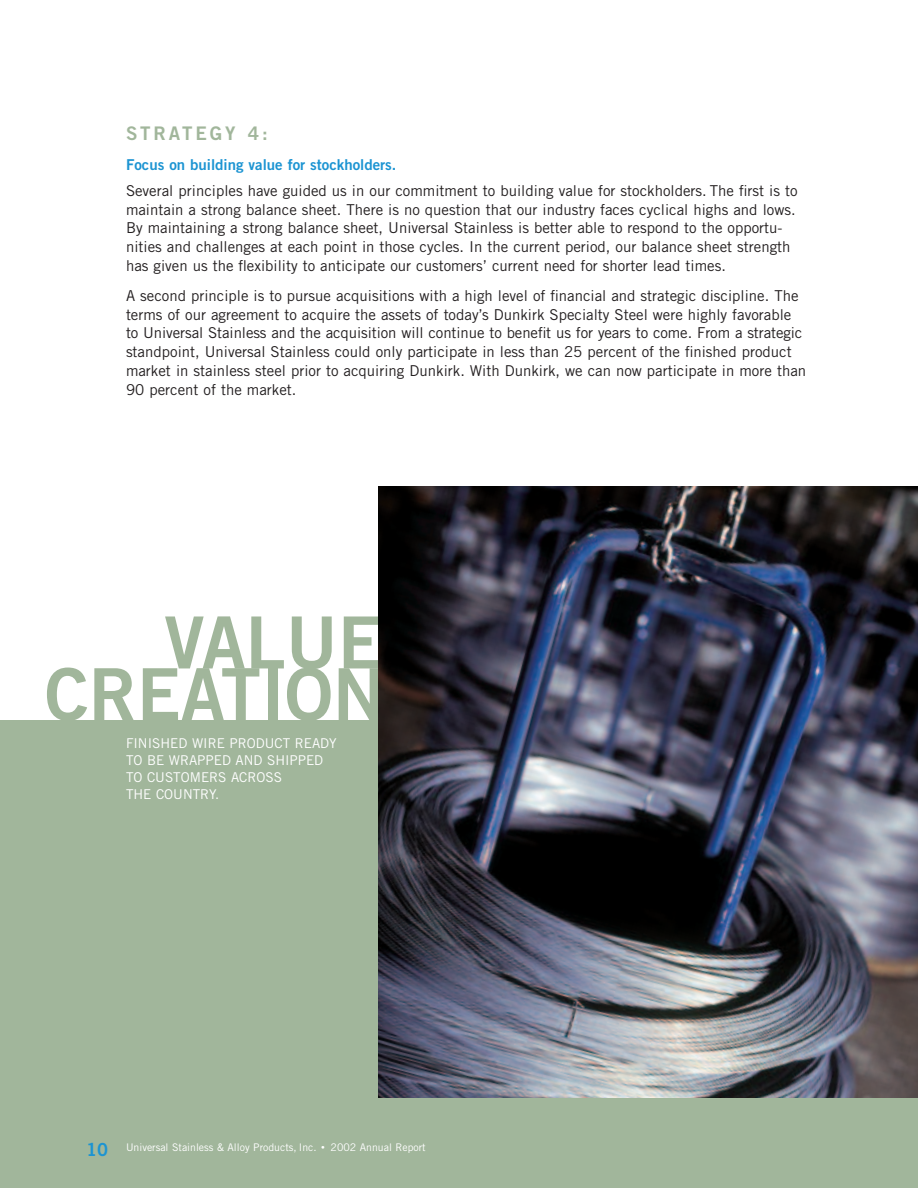
<style>
.page{position:relative;width:918px;height:1188px;background:#fff}
.page>*{position:absolute;margin:0;border:0;box-sizing:border-box;transform-origin:0 0}
.t1{font:72px/51.8px "Trade Gothic Bold Two";color:#a1b69b;text-align:right}
.t2{font:18.75px "Trade Gothic Bold Two";letter-spacing:.155em;color:#a1b69b}
.t3{font:15px/18.8px "Trade Gothic";color:#231f20}
.t4{font:15px "Trade Gothic Bold Two";color:#1c94d2}
.t5{font:13.5px/17.2px "Trade Gothic";color:#fff}
.t6{font:10.5px "Trade Gothic";color:#fff}
.s1{font-family:"Trade Gothic Bold Two";font-size:18px;color:#1c94d2}
.s2{font-size:7.5px}
</style>
<div class="page">
<div style="left:0;top:720px;width:918px;height:468px;background:#a1b69b"></div>
<img style="left:378px;top:486px;width:540px;height:612px">
<p class="t2" style="left:126px;top:126px;width:143px">STRATEGY 4:</p>
<p class="t4" style="left:126px;top:159px;width:272px">Focus on building value for stockholders.</p>
<p class="t3" style="left:126px;top:182px;width:673px">Several principles have guided us in our commitment to building value for stockholders. The first is to maintain a strong balance sheet. There is no question that our industry faces cyclical highs and lows.<br>By maintaining a strong balance sheet, Universal Stainless is better able to respond to the opportu&shy;nities and challenges at each point in those cycles. In the current period, our balance sheet strength has given us the flexibility to anticipate our customers’ current need for shorter lead times.</p>
<p class="t3" style="left:126px;top:287px;width:682px">A second principle is to pursue acquisitions with a high level of financial and strategic discipline. The terms of our agreement to acquire the assets of today’s Dunkirk Specialty Steel were highly favorable to Universal Stainless and the acquisition will continue to benefit us for years to come. From a strategic standpoint, Universal Stainless could only participate in less than 25 percent of the finished product market in stainless steel prior to acquiring Dunkirk. With Dunkirk, we can now participate in more than 90 percent of the market.</p>
<h1 class="t1" style="left:45px;top:623px;width:360px">VALUE.<br>CREATION.</h1>
<p class="t5" style="left:126px;top:736px;width:212px">FINISHED WIRE PRODUCT READY<br>TO BE WRAPPED AND SHIPPED<br>TO CUSTOMERS ACROSS<br>THE COUNTRY.</p>
<p class="t6" style="left:86px;top:1143px;width:341px"><span class="s1">10</span> Universal Stainless &amp; Alloy Products, Inc. <span class="s2">•</span> 2002 Annual Report</p>
</div>
